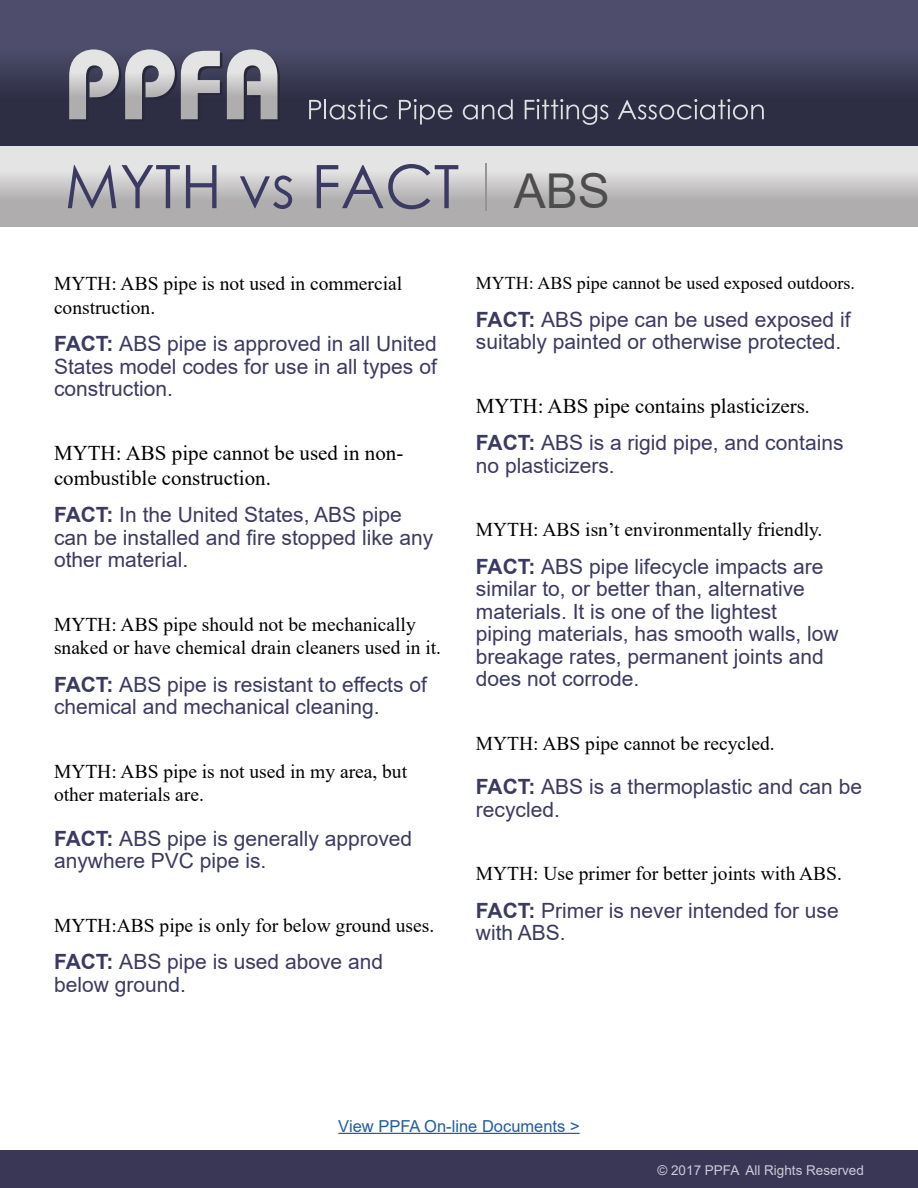
<style>
.page{position:relative;width:918px;height:1188px;background:#fff}
.page>*{position:absolute;margin:0;border:0;box-sizing:border-box;transform-origin:0 0}
.t1{font:60px "Century Gothic";color:#3b3a62}
.t2{font:48px "Arial";color:#4e4d4d}
.t3{font:21px/22.5px "Arial";color:#3b3a62}
.t4{font:21px/25.2px "Times New Roman";color:#000}
.t5{font:19.5px/23.4px "Times New Roman";color:#000}
.t6{font:18px "Times New Roman";color:#000}
.t7{font:16.5px "Arial";color:#215e9e}
.t8{font:13.5px "Arial";color:#cbcbd9}
.s1{font-weight:700}
.s2{font-size:19.5px}
</style>
<div class="page">
<div style="left:0;top:1150px;width:918px;height:38px;background:#3a3655"></div>
<div style="left:0;top:144px;width:918px;height:83px;background:linear-gradient(to bottom,#f2f1f1,#a2a0a1)"></div>
<div style="left:0;top:0;width:918px;height:145px;background:linear-gradient(to bottom,#565575,#26273b)"></div>
<svg style="left:69px;top:49px;width:211px;height:72px;background:#898893"></svg>
<svg style="left:309px;top:99px;width:79px;height:21px;background:#585869"></svg>
<svg style="left:399px;top:99px;width:54px;height:25px"></svg>
<svg style="left:463px;top:99px;width:50px;height:21px"></svg>
<svg style="left:525px;top:99px;width:83px;height:26px;background:#525264"></svg>
<svg style="left:618px;top:99px;width:146px;height:21px;background:#545466"></svg>
<hr style="left:485px;top:163px;width:2px;height:47px;background:#939598">
<hr style="left:338px;top:1133px;width:242px;height:1px;background:#215e9e">
<h1 class="t1" style="left:65px;top:145px;width:396px">MYTH vs FACT</h1>
<h2 class="t2" style="left:514px;top:158px;width:98px">ABS</h2>
<p class="t5" style="left:54px;top:271px;width:350px">MYTH: ABS pipe is not used in commercial construction.</p>
<p class="t3" style="left:54px;top:332px;width:384px;text-align:justify"><span class="s1">FACT:</span> ABS pipe is approved in all United States model codes for use in all types of construction.</p>
<p class="t4" style="left:54px;top:439px;width:351px">MYTH: ABS pipe cannot be used in non&shy;combustible construction.</p>
<p class="t3" style="left:54px;top:504px;width:381px"><span class="s1">FACT:</span> In the United States, ABS pipe can be installed and fire stopped like any other material.</p>
<p class="t5" style="left:54px;top:612px;width:389px">MYTH: ABS pipe should not be mechanically snaked or have chemical drain cleaners used in it.</p>
<p class="t3" style="left:54px;top:673px;width:375px"><span class="s1">FACT:</span> ABS pipe is resistant to effects of chemical and mechanical cleaning.</p>
<p class="t5" style="left:54px;top:759px;width:355px">MYTH: ABS pipe is not used in my area, but other materials are.</p>
<p class="t3" style="left:54px;top:827px;width:360px"><span class="s1">FACT:</span> ABS pipe is generally approved anywhere PVC pipe is.</p>
<p class="t5" style="left:54px;top:913px;width:382px">MYTH:ABS pipe is only for below ground uses.</p>
<p class="t3" style="left:54px;top:950px;width:331px"><span class="s1">FACT:</span> ABS pipe is used above and below ground.</p>
<p class="t6" style="left:476px;top:271px;width:380px">MYTH: ABS pipe cannot be used exposed outdoors.</p>
<p class="t3" style="left:476px;top:308px;width:376px"><span class="s1">FACT:</span> ABS pipe can be used exposed if suitably painted or otherwise protected.</p>
<p class="t4" style="left:476px;top:393px;width:335px">MYTH: ABS pipe contains plasticizers<span class="s2">.</span></p>
<p class="t3" style="left:476px;top:432px;width:369px"><span class="s1">FACT:</span> ABS is a rigid pipe, and contains no plasticizers.</p>
<p class="t5" style="left:476px;top:518px;width:348px">MYTH: ABS isn’t environmentally friendly.</p>
<p class="t3" style="left:476px;top:555px;width:364px"><span class="s1">FACT:</span> ABS pipe lifecycle impacts are similar to, or better than, alternative materials. It is one of the lightest<br>piping materials, has smooth walls, low breakage rates, permanent joints and does not corrode.</p>
<p class="t5" style="left:476px;top:731px;width:300px">MYTH: ABS pipe cannot be recycled.</p>
<p class="t3" style="left:476px;top:775px;width:388px"><span class="s1">FACT:</span> ABS is a thermoplastic and can be recycled.</p>
<p class="t5" style="left:476px;top:861px;width:368px">MYTH: Use primer for better joints with ABS.</p>
<p class="t3" style="left:476px;top:899px;width:364px"><span class="s1">FACT:</span> Primer is never intended for use with ABS.</p>
<p class="t7" style="left:338px;top:1114px;width:243px">View PPFA On-line Documents &gt;</p>
<p class="t8" style="left:657px;top:1161px;width:208px">© 2017 PPFA All Rights Reserved</p>
</div>
